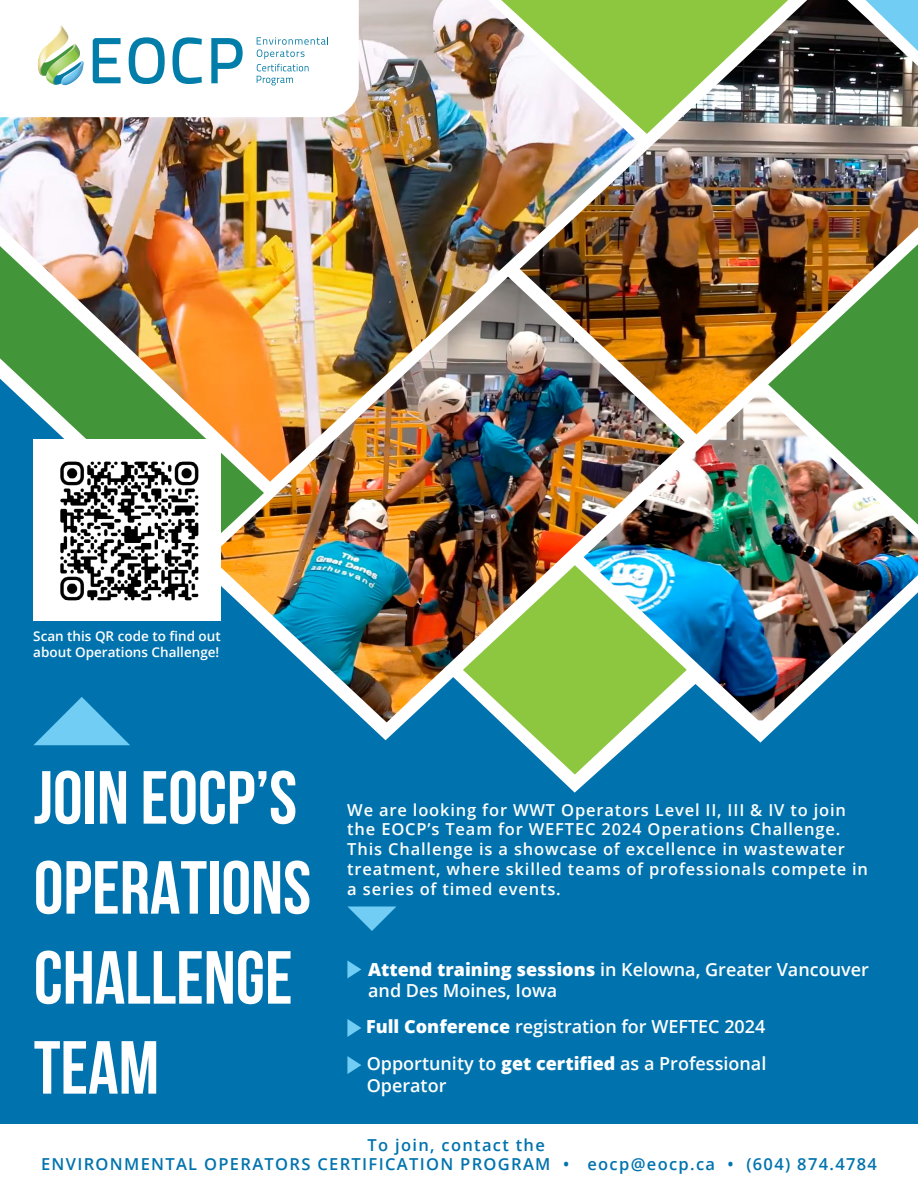
<style>
.page{position:relative;width:918px;height:1188px;background:#fff}
.page>*{position:absolute;margin:0;border:0;box-sizing:border-box;transform-origin:0 0}
.t1{font:700 75px/90px "Bebas Neue";color:#fff}
.t2{font:600 18px/21.6px "Open Sans";color:#fff}
.t3{font:600 16.5px/19.8px "Open Sans";letter-spacing:.05em;color:#fff}
.t4{font:600 16.5px/19.5px "Open Sans";letter-spacing:.08em;color:#0073ae;text-align:center}
.t5{font:600 13.5px/16.2px "Open Sans";color:#fff}
.s1{font-weight:800}
</style>
<div class="page">
<div style="left:0;top:0;width:918px;height:1158px;background:#0073ae"></div>
<svg style="left:500px;top:722px;width:153px;height:53px"></svg>
<svg style="left:348px;top:907px;width:48px;height:24px"></svg>
<svg style="left:347px;top:960px;width:14px;height:18px"></svg>
<svg style="left:347px;top:1019px;width:14px;height:18px"></svg>
<svg style="left:347px;top:1056px;width:14px;height:18px"></svg>
<svg style="left:34px;top:697px;width:96px;height:48px"></svg>
<img style="left:0;top:0;width:520px;height:439px">
<img style="left:685px;top:434px;width:233px;height:286px">
<img style="left:520px;top:0;width:398px;height:434px">
<img style="left:210px;top:277px;width:475px;height:445px">
<svg style="left:0;top:0;width:359px;height:117px;background:#e8f3f4"></svg>
<svg style="left:866px;top:0;width:52px;height:51px;background:#89b6c8"></svg>
<div style="left:0;top:1125px;width:918px;height:63px;background:#fff"></div>
<div style="left:33px;top:439px;width:188px;height:182px;background:#fff"></div>
<img style="left:60px;top:461px;width:139px;height:140px">
<p class="t5" style="left:33px;top:628px;width:189px">Scan this QR code to find out about Operations Challenge!</p>
<h1 class="t1" style="left:34px;top:752px;width:279px">JOIN EOCP’S<br>OPERATIONS<br>CHALLENGE<br>TEAM</h1>
<p class="t3" style="left:347px;top:799px;width:522px">We are looking for WWT Operators Level II, III &amp; IV to join the EOCP’s Team for WEFTEC 2024 Operations Challenge.<br>This Challenge is a showcase of excellence in wastewater treatment, where skilled teams of professionals compete in a series of timed events.</p>
<p class="t2" style="left:368px;top:958px;width:502px"><span class="s1">Attend training sessions</span> in Kelowna, Greater Vancouver and Des Moines, Iowa</p>
<p class="t2" style="left:366px;top:1007px;width:402px;line-height:37.2px"><span class="s1">Full Conference</span> registration for WEFTEC 2024<br>Opportunity to <span class="s1">get certified</span> as a Professional</p>
<p class="t2" style="left:367px;top:1074px;width:81px">Operator</p>
<p class="t4" style="left:41px;top:1135px;width:838px">To join, contact the<br>ENVIRONMENTAL OPERATORS CERTIFICATION PROGRAM • eocp@eocp.ca • (604) 874.4784</p>
</div>
